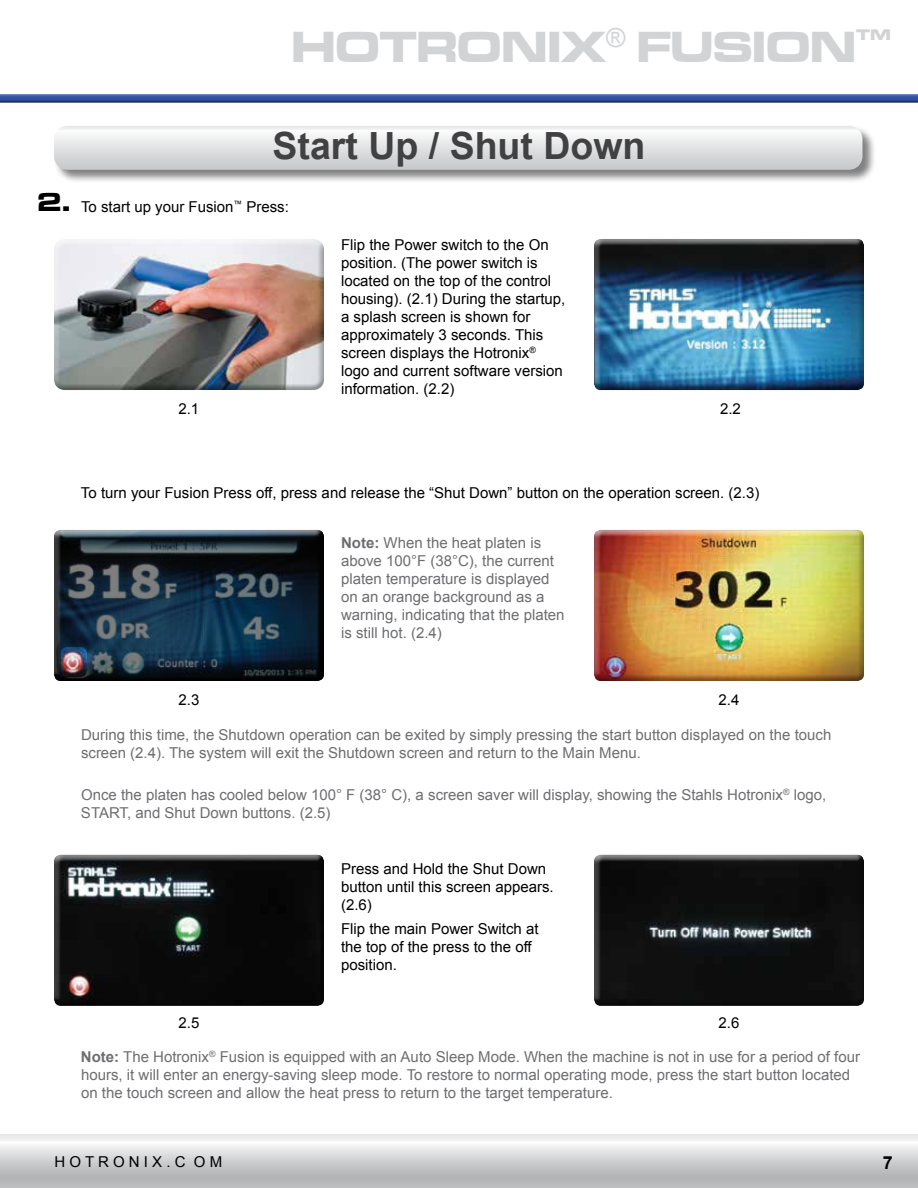
<style>
.page{position:relative;width:918px;height:1188px;background:#fff}
.page>*{position:absolute;margin:0;border:0;box-sizing:border-box;transform-origin:0 0}
.t1{font:45px "Microgramma D Bold Exte";color:#d1d3d4}
.t2{font:700 37.5px "Arial";color:#414042}
.t3{font:27px "Microgramma D Bold Exte";color:#000}
.t4{font:700 18px "Arial";color:#000}
.t5{font:15px/18px "Arial";color:#6d6e71}
.t6{font:15px/18px "Arial";color:#000}
.s1{font-weight:700}
</style>
<div class="page">
<svg style="left:0;top:1134px;width:918px;height:54px"></svg>
<div style="left:0;top:92px;width:918px;height:12px;background:#000;opacity:.6"></div>
<div style="left:54px;top:125px;width:822px;height:59px;background:#000;opacity:.5"></div>
<svg style="left:54px;top:126px;width:808px;height:44px"></svg>
<div style="left:591px;top:239px;width:273px;height:153px;background:#000;opacity:.35"></div>
<div style="left:52px;top:237px;width:273px;height:147px;background:#f8f7fa"></div>
<div style="left:52px;top:241px;width:273px;height:149px;background:#000;opacity:.35"></div>
<div style="left:591px;top:530px;width:273px;height:152px;background:#000;opacity:.35"></div>
<div style="left:51px;top:855px;width:273px;height:152px;background:#000;opacity:.35"></div>
<div style="left:591px;top:855px;width:273px;height:152px;background:#000;opacity:.35"></div>
<svg style="left:54px;top:530px;width:270px;height:151px;background:#213341"></svg>
<h1 class="t1" style="left:292px;top:17px;width:601px">HOTRONIX<sup>®</sup> FUSION<sup>™</sup></h1>
<h3 class="t3" style="left:37px;top:183px;width:35px">2.</h3>
<h2 class="t2" style="left:273px;top:121px;width:374px">Start Up / Shut Down</h2>
<p class="t6" style="left:81px;top:198px;width:209px">To start up your Fusion<sup>™</sup> Press:</p>
<p class="t6" style="left:341px;top:236px;width:226px">Flip the Power switch to the On position. (The power switch is located on the top of the control housing). (2.1) During the startup, a splash screen is shown for approximately 3 seconds. This screen displays the Hotronix<sup>® </sup>logo and current software version information. (2.2)</p>
<p class="t6" style="left:178px;top:400px;width:22px">2.1</p>
<p class="t6" style="left:720px;top:400px;width:22px">2.2</p>
<p class="t6" style="left:81px;top:484px;width:680px">To turn your Fusion Press off, press and release the “Shut Down” button on the operation screen. (2.3)</p>
<p class="t5" style="left:341px;top:534px;width:225px"><span class="s1">Note:</span> When the heat platen is above 100°F (38°C), the current platen temperature is displayed on an orange background as a warning, indicating that the platen is still hot. (2.4)</p>
<p class="t6" style="left:179px;top:691px;width:22px">2.3</p>
<p class="t6" style="left:719px;top:691px;width:22px">2.4</p>
<p class="t5" style="left:81px;top:726px;width:752px">During this time, the Shutdown operation can be exited by simply pressing the start button displayed on the touch screen (2.4). The system will exit the Shutdown screen and return to the Main Menu.</p>
<p class="t5" style="left:81px;top:786px;width:747px">Once the platen has cooled below 100° F (38° C), a screen saver will display, showing the Stahls Hotronix<sup>®</sup> logo,<br>START, and Shut Down buttons. (2.5)</p>
<p class="t6" style="left:341px;top:860px;width:214px">Press and Hold the Shut Down button until this screen appears. (2.6)</p>
<p class="t6" style="left:341px;top:920px;width:199px">Flip the main Power Switch at the top of the press to the off position.</p>
<p class="t6" style="left:179px;top:1014px;width:22px">2.5</p>
<p class="t6" style="left:719px;top:1014px;width:22px">2.6</p>
<p class="t5" style="left:81px;top:1047px;width:781px"><span class="s1">Note:</span> The Hotronix<sup>®</sup> Fusion is equipped with an Auto Sleep Mode. When the machine is not in use for a period of four hours, it will enter an energy-saving sleep mode. To restore to normal operating mode, press the start button located on the touch screen and allow the heat press to return to the target temperature.</p>
<p class="t6" style="left:55px;top:1153px;width:169px">H O T R O N I X . C O M</p>
<p class="t4" style="left:883px;top:1151px;width:12px">7</p>
</div>
